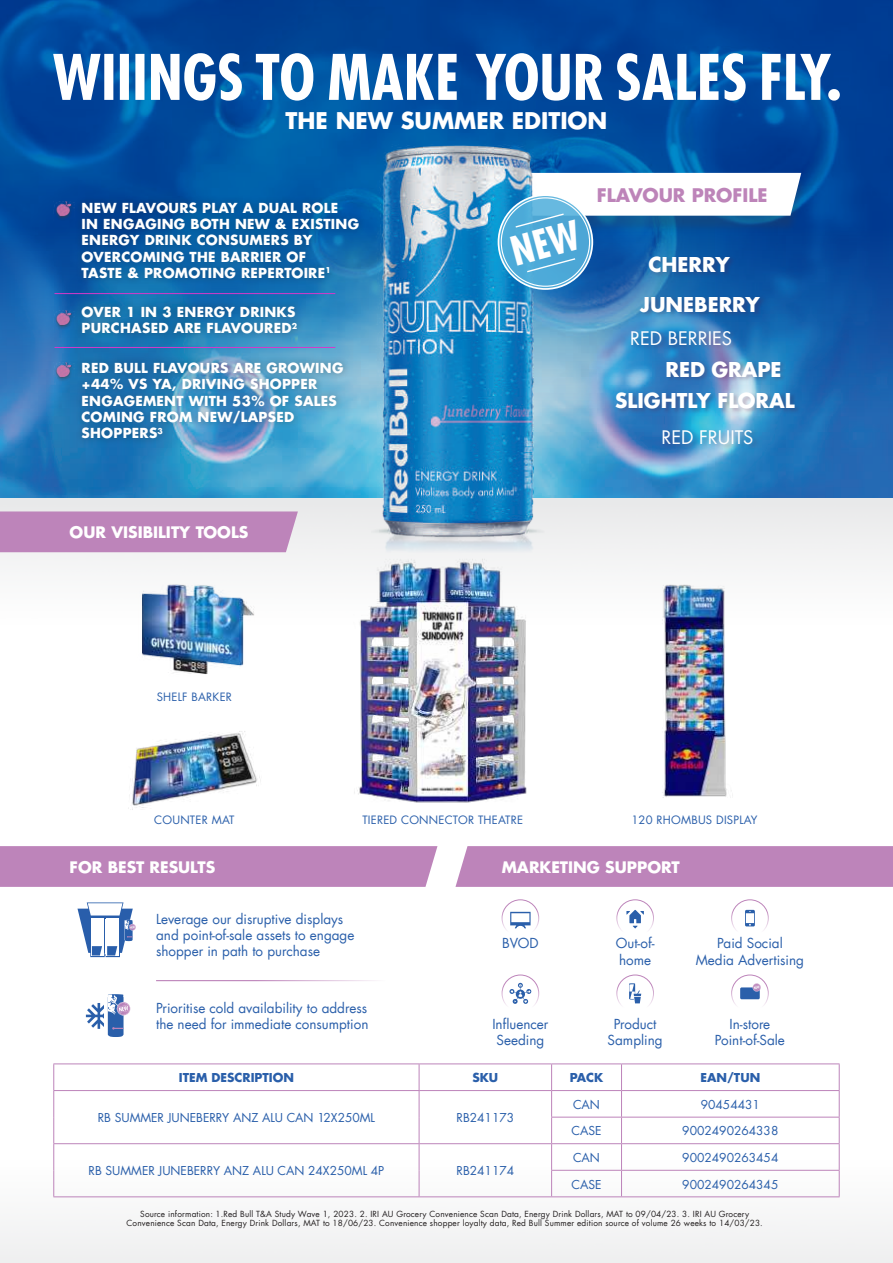
<style>
.page{position:relative;width:893px;height:1263px;background:#fff}
.page>*{position:absolute;margin:0;border:0;box-sizing:border-box;transform-origin:0 0}
.t1{font:700 22.5px "Futura Com";color:#fff}
.t2{font:700 19.95px/39.5px "Futura Com";color:#fff}
.t3{font:18.3px "Futura Com";color:#fff}
.t4{font:700 18.3px "Futura Com";color:#bd84b9}
.t5{font:700 15.45px "Futura Com";color:#fff}
.t6{font:700 13.5px/16.2px "Futura Com";letter-spacing:.02em;color:#fff}
.t7{font:13.5px/16.2px "Futura Com";color:#2a5faa;text-align:center}
.t8{font:12px "Futura Com";color:#2a5faa}
.t9{font:700 12px "Futura Com";color:#2a5faa}
.t10{font:11.25px "Futura Com";letter-spacing:.02em;color:#2a5faa}
.t11{font:8.25px/9px "Futura Com";letter-spacing:.02em;color:#231f20;text-align:center}
</style>
<div class="page">
<img style="left:0;top:450px;width:893px;height:116px">
<svg style="left:0;top:0;width:893px;height:450px;background:#0f56a4"></svg>
<div style="left:506px;top:176px;width:302px;height:58px;background:#3d3f40;opacity:.25"></div>
<div style="left:640px;top:295px;width:127px;height:22px;background:#62153a;opacity:.25"></div>
<div style="left:662px;top:428px;width:98px;height:22px;background:#62153a;opacity:.25"></div>
<div style="left:615px;top:392px;width:186px;height:22px;background:#62153a;opacity:.25"></div>
<div style="left:630px;top:330px;width:107px;height:20px;background:#62153a;opacity:.25"></div>
<div style="left:666px;top:360px;width:120px;height:22px;background:#62153a;opacity:.25"></div>
<div style="left:455px;top:846px;width:438px;height:41px;background:#bd84ba"></div>
<hr style="left:54px;top:293px;width:281px;height:1px;background:#d738ca">
<hr style="left:54px;top:347px;width:281px;height:1px;background:#d738ca">
<img style="left:53px;top:202px;width:21px;height:19px">
<img style="left:53px;top:311px;width:21px;height:19px">
<img style="left:53px;top:362px;width:21px;height:19px">
<hr style="left:156px;top:980px;width:302px;height:1px;background:#bd84ba">
<div style="left:616px;top:899px;width:38px;height:38px;border:1px solid #bd84ba;border-radius:50%"></div>
<svg style="left:626px;top:910px;width:18px;height:18px"></svg>
<div style="left:731px;top:899px;width:38px;height:38px;border:1px solid #bd84ba;border-radius:50%"></div>
<svg style="left:745px;top:910px;width:10px;height:16px"></svg>
<div style="left:616px;top:975px;width:38px;height:37px;border:1px solid #bd84ba;border-radius:50%"></div>
<svg style="left:629px;top:983px;width:12px;height:20px"></svg>
<div style="left:502px;top:975px;width:37px;height:37px;border:1px solid #bd84ba;border-radius:50%"></div>
<svg style="left:509px;top:983px;width:22px;height:21px"></svg>
<div style="left:502px;top:899px;width:37px;height:38px;border:1px solid #bd84ba;border-radius:50%"></div>
<svg style="left:510px;top:912px;width:21px;height:16px"></svg>
<svg style="left:86px;top:994px;width:45px;height:43px"></svg>
<div style="left:731px;top:975px;width:38px;height:37px;border:1px solid #bd84ba;border-radius:50%"></div>
<div style="left:740px;top:987px;width:20px;height:12px;background:#2a5faa"></div>
<svg style="left:752px;top:983px;width:9px;height:8px"></svg>
<img style="left:247px;top:79px;width:332px;height:487px">
<img style="left:354px;top:90px;width:203px;height:476px">
<svg style="left:53px;top:53px;width:404px;height:48px"></svg>
<svg style="left:475px;top:53px;width:365px;height:48px"></svg>
<div style="left:74px;top:299px;width:230px;height:42px;background:#231f20;opacity:.25"></div>
<div style="left:75px;top:355px;width:275px;height:91px;background:#231f20;opacity:.25"></div>
<div style="left:74px;top:195px;width:292px;height:90px;background:#231f20;opacity:.25"></div>
<svg style="left:77px;top:902px;width:59px;height:55px"></svg>
<div style="left:0;top:846px;width:437px;height:41px;background:#bd84ba"></div>
<div style="left:0;top:511px;width:298px;height:41px;background:#bd84ba"></div>
<img style="left:662px;top:584px;width:71px;height:214px">
<img style="left:128px;top:731px;width:133px;height:79px">
<img style="left:345px;top:543px;width:195px;height:260px">
<img style="left:142px;top:584px;width:112px;height:90px">
<hr style="left:53px;top:1063px;width:366px;height:1px;background:#bd84ba">
<hr style="left:419px;top:1063px;width:133px;height:1px;background:#bd84ba">
<hr style="left:552px;top:1063px;width:69px;height:1px;background:#bd84ba">
<hr style="left:621px;top:1063px;width:219px;height:1px;background:#bd84ba">
<hr style="left:53px;top:1090px;width:366px;height:1px;background:#bd84ba">
<hr style="left:419px;top:1090px;width:133px;height:1px;background:#bd84ba">
<hr style="left:552px;top:1090px;width:69px;height:1px;background:#bd84ba">
<hr style="left:621px;top:1090px;width:219px;height:1px;background:#bd84ba">
<hr style="left:551px;top:1117px;width:70px;height:1px;background:#bd84ba">
<hr style="left:621px;top:1117px;width:219px;height:1px;background:#bd84ba">
<hr style="left:53px;top:1143px;width:366px;height:1px;background:#bd84ba">
<svg style="left:53px;top:1064px;width:1px;height:132px"></svg>
<hr style="left:53px;top:1196px;width:366px;height:1px;background:#bd84ba">
<hr style="left:419px;top:1143px;width:133px;height:1px;background:#bd84ba">
<svg style="left:419px;top:1064px;width:1px;height:132px"></svg>
<hr style="left:419px;top:1196px;width:133px;height:1px;background:#bd84ba">
<hr style="left:552px;top:1143px;width:69px;height:1px;background:#bd84ba">
<hr style="left:621px;top:1143px;width:219px;height:1px;background:#bd84ba">
<hr style="left:551px;top:1170px;width:70px;height:1px;background:#bd84ba">
<svg style="left:551px;top:1064px;width:1px;height:132px"></svg>
<hr style="left:552px;top:1196px;width:69px;height:1px;background:#bd84ba">
<hr style="left:621px;top:1170px;width:219px;height:1px;background:#bd84ba">
<svg style="left:621px;top:1064px;width:1px;height:132px"></svg>
<svg style="left:839px;top:1064px;width:1px;height:132px"></svg>
<hr style="left:621px;top:1196px;width:219px;height:1px;background:#bd84ba">
<svg style="left:497px;top:173px;width:304px;height:117px"></svg>
<h1 class="t1" style="left:286px;top:103px;width:323px">THE NEW SUMMER EDITION</h1>
<p class="t6" style="left:82px;top:199px;width:279px">NEW FLAVOURS PLAY A DUAL ROLE<br>IN ENGAGING BOTH NEW &amp; EXISTING<br>ENERGY DRINK CONSUMERS BY<br>OVERCOMING THE BARRIER OF<br>TASTE &amp; PROMOTING REPERTOIRE<sup>1</sup></p>
<p class="t6" style="left:82px;top:304px;width:217px">OVER 1 IN 3 ENERGY DRINKS<br>PURCHASED ARE FLAVOURED<sup>2</sup></p>
<p class="t6" style="left:82px;top:360px;width:263px">RED BULL FLAVOURS ARE GROWING +44% VS YA, DRIVING SHOPPER<br>ENGAGEMENT WITH 53% OF SALES<br>COMING FROM NEW/LAPSED<br>SHOPPERS<sup>3</sup></p>
<p class="t5" style="left:70px;top:520px;width:180px">OUR VISIBILITY TOOLS</p>
<p class="t10" style="left:157px;top:689px;width:77px">SHELF BARKER</p>
<h3 class="t4" style="left:597px;top:181px;width:172px">FLAVOUR PROFILE</h3>
<h2 class="t2" style="left:640px;top:244px;width:121px;text-indent:8px">CHERRY<br>JUNEBERRY</h2>
<h3 class="t3" style="left:630px;top:326px;width:103px">RED BERRIES</h3>
<h2 class="t2" style="left:665px;top:349px;width:118px">RED GRAPE</h2>
<h2 class="t2" style="left:615px;top:381px;width:181px">SLIGHTLY FLORAL</h2>
<h3 class="t3" style="left:661px;top:424px;width:93px">RED FRUITS</h3>
<p class="t10" style="left:154px;top:812px;width:82px">COUNTER MAT</p>
<p class="t10" style="left:631px;top:812px;width:127px">120 RHOMBUS DISPLAY</p>
<p class="t10" style="left:362px;top:812px;width:162px">TIERED CONNECTOR THEATRE</p>
<p class="t5" style="left:70px;top:855px;width:147px">FOR BEST RESULTS</p>
<p class="t7" style="left:156px;top:911px;width:200px;text-align:left">Leverage our disruptive displays and point-of-sale assets to engage shopper in path to purchase</p>
<p class="t7" style="left:156px;top:1000px;width:214px;text-align:left">Prioritise cold availability to address the need for immediate consumption</p>
<p class="t5" style="left:502px;top:855px;width:179px">MARKETING SUPPORT</p>
<p class="t7" style="left:502px;top:935px;width:38px">BVOD</p>
<p class="t7" style="left:616px;top:935px;width:40px;text-align:left">Out-of&shy;home</p>
<p class="t7" style="left:696px;top:935px;width:110px">Paid Social<br>Media Advertising</p>
<p class="t7" style="left:492px;top:1016px;width:57px">Influencer<br>Seeding</p>
<p class="t7" style="left:715px;top:1016px;width:72px">In-store<br>Point-of-Sale</p>
<p class="t7" style="left:608px;top:1016px;width:57px">Product<br>Sampling</p>
<p class="t9" style="left:179px;top:1068px;width:117px">ITEM DESCRIPTION</p>
<p class="t9" style="left:472px;top:1068px;width:27px">SKU</p>
<p class="t9" style="left:570px;top:1068px;width:35px">PACK</p>
<p class="t9" style="left:700px;top:1068px;width:61px">EAN/TUN</p>
<p class="t8" style="left:98px;top:1109px;width:279px">RB SUMMER JUNEBERRY ANZ ALU CAN 12X250ML</p>
<p class="t8" style="left:456px;top:1109px;width:59px">RB241173</p>
<p class="t8" style="left:573px;top:1096px;width:28px">CAN</p>
<p class="t8" style="left:701px;top:1096px;width:61px">90454431</p>
<p class="t8" style="left:572px;top:1123px;width:31px">CASE</p>
<p class="t8" style="left:682px;top:1123px;width:98px">9002490264338</p>
<p class="t8" style="left:573px;top:1149px;width:28px">CAN</p>
<p class="t8" style="left:682px;top:1149px;width:98px">9002490263454</p>
<p class="t8" style="left:572px;top:1176px;width:31px">CASE</p>
<p class="t8" style="left:682px;top:1176px;width:98px">9002490264345</p>
<p class="t11" style="left:127px;top:1209px;width:638px">Source information: 1.Red Bull T&amp;A Study Wave 1, 2023. 2. IRI AU Grocery Convenience Scan Data, Energy Drink Dollars, MAT to 09/04/23. 3. IRI AU Grocery<br>Convenience Scan Data, Energy Drink Dollars, MAT to 18/06/23. Convenience shopper loyalty data, Red Bull Summer edition source of volume 26 weeks to 14/03/23.</p>
<p class="t8" style="left:89px;top:1162px;width:297px">RB SUMMER JUNEBERRY ANZ ALU CAN 24X250ML 4P</p>
<p class="t8" style="left:456px;top:1162px;width:59px">RB241174</p>
</div>
